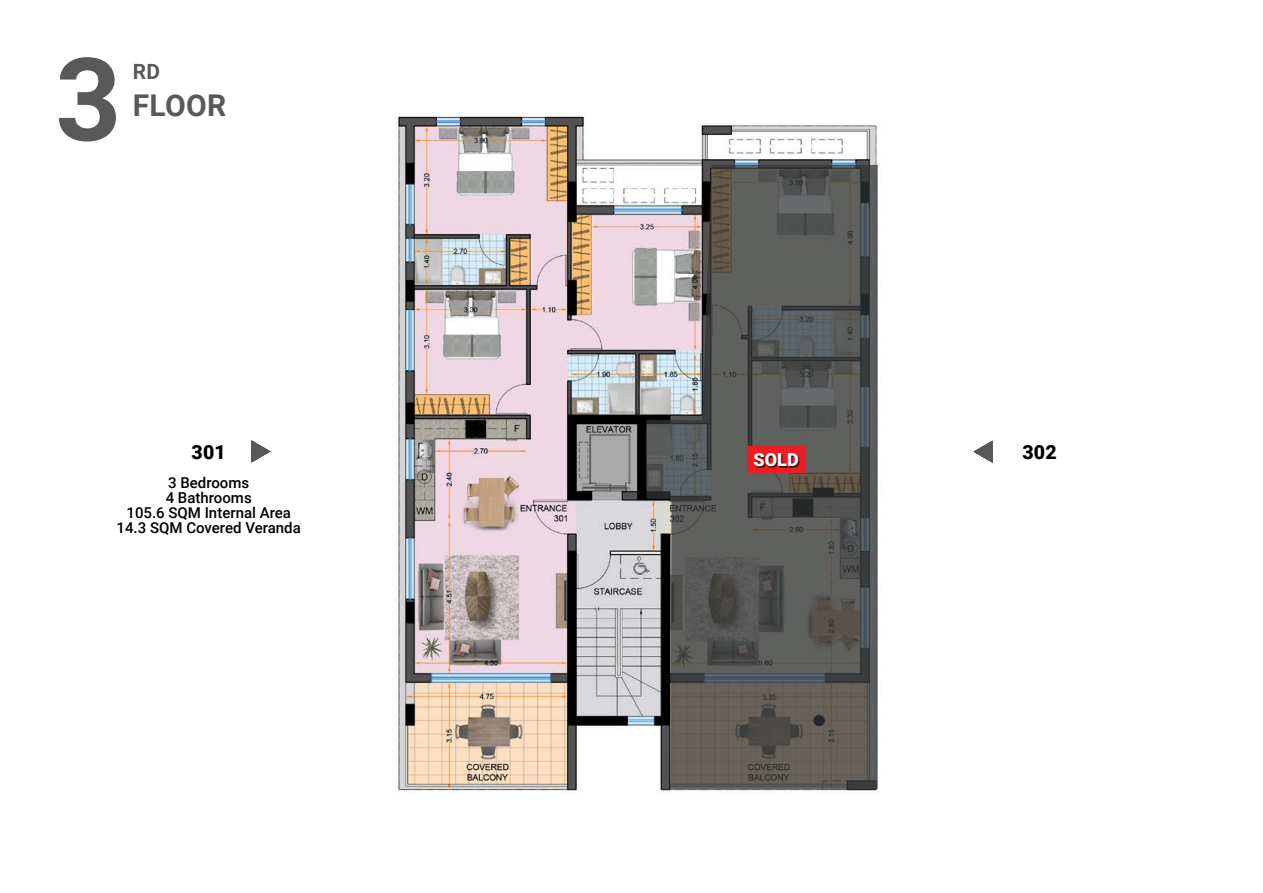
<style>
.page{position:relative;width:1263px;height:893px;background:#fff}
.page>*{position:absolute;margin:0;border:0;box-sizing:border-box;transform-origin:0 0}
.t1{font:700 115.5px "Roboto";color:#58595b}
.t2{font:700 30px "Roboto";letter-spacing:.01em;color:#58595b}
.t3{font:700 21px "Roboto";color:#58595b}
.t4{font:900 19.5px "Roboto";letter-spacing:.01em;color:#000}
.t5{font:900 18px "Roboto";color:#fff}
.t6{font:500 15px/15px "Roboto";color:#000;text-align:center}
</style>
<div class="page">
<svg style="left:973px;top:441px;width:20px;height:22px"></svg>
<svg style="left:251px;top:440px;width:20px;height:23px"></svg>
<img style="left:397px;top:116px;width:481px;height:675px">
<svg style="left:646px;top:165px;width:232px;height:624px;background:#666664"></svg>
<div style="left:747px;top:447px;width:57px;height:26px;background:#ed1d24"></div>
<div style="left:754px;top:454px;width:46px;height:14px;background:#000;opacity:.75"></div>
<h1 class="t1" style="left:55px;top:18px;width:68px">3</h1>
<h3 class="t3" style="left:133px;top:57px;width:29px">RD</h3>
<h2 class="t2" style="left:133px;top:85px;width:95px">FLOOR</h2>
<h3 class="t4" style="left:192px;top:438px;width:36px">301</h3>
<h3 class="t4" style="left:1022px;top:438px;width:36px">302</h3>
<p class="t6" style="left:117px;top:475px;width:186px">3 Bedrooms<br>4 Bathrooms<br>105.6 SQM Internal Area<br>14.3 SQM Covered Veranda</p>
<p class="t5" style="left:753px;top:447px;width:47px">SOLD</p>
</div>
